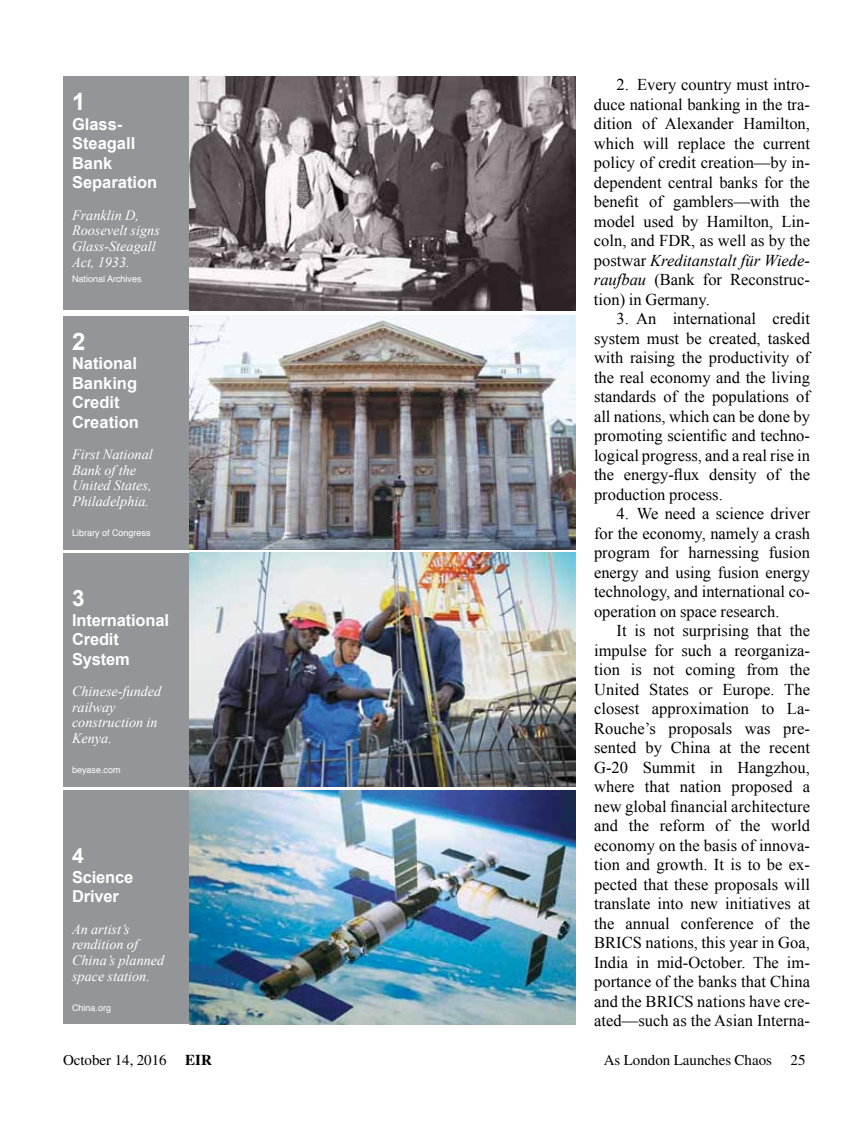
<style>
.page{position:relative;width:864px;height:1134px;background:#fff}
.page>*{position:absolute;margin:0;border:0;box-sizing:border-box;transform-origin:0 0}
.t1{font:700 24px "Arial";color:#fff}
.t2{font:700 22.5px "Arial";color:#fff}
.t3{font:700 21px "Arial";color:#fff}
.t4{font:16.5px/19.5px "Times New Roman";color:#000;text-align:justify}
.t5{font:700 16.5px/19.5px "Arial";color:#fff}
.t6{font:15px "Times";color:#000}
.t7{font:italic 14.25px/15.8px "Times New Roman";color:#fff}
.t8{font:9px "Helvetica";color:#fff}
.s1{font-style:italic}
.s2{font-weight:700}
</style>
<div class="page">
<img style="left:189px;top:76px;width:387px;height:234px">
<div style="left:63px;top:76px;width:126px;height:234px;background:#939598"></div>
<img style="left:189px;top:316px;width:387px;height:234px">
<div style="left:63px;top:316px;width:126px;height:234px;background:#939598"></div>
<img style="left:189px;top:553px;width:387px;height:234px">
<div style="left:63px;top:553px;width:126px;height:234px;background:#939598"></div>
<img style="left:189px;top:790px;width:387px;height:234px">
<div style="left:63px;top:790px;width:126px;height:234px;background:#939598"></div>
<h1 class="t1" style="left:72px;top:88px;width:15px">1</h1>
<p class="t5" style="left:72px;top:114px;width:87px">Glass-<br>Steagall<br>Bank<br>Separation</p>
<p class="t7" style="left:72px;top:207px;width:89px">Franklin D,<br>Roosevelt signs<br>Glass-Steagall<br>Act, 1933.</p>
<p class="t8" style="left:72px;top:272px;width:71px">National Archives</p>
<h1 class="t1" style="left:72px;top:328px;width:15px">2</h1>
<p class="t5" style="left:72px;top:353px;width:68px">National<br>Banking<br>Credit<br>Creation</p>
<p class="t7" style="left:72px;top:446px;width:82px">First National<br>Bank of the<br>United States,<br>Philadelphia.</p>
<p class="t8" style="left:72px;top:526px;width:80px">Library of Congress</p>
<h2 class="t2" style="left:72px;top:585px;width:14px">3</h2>
<p class="t5" style="left:72px;top:610px;width:99px">International<br>Credit<br>System</p>
<p class="t7" style="left:72px;top:683px;width:91px">Chinese-funded railway construction in<br>Kenya.</p>
<p class="t8" style="left:72px;top:763px;width:50px">beyase.com</p>
<p class="t3" style="left:72px;top:844px;width:13px">4</p>
<p class="t5" style="left:72px;top:867px;width:63px">Science<br>Driver</p>
<p class="t7" style="left:72px;top:921px;width:94px">An artist’s rendition of<br>China’s planned space station.</p>
<p class="t8" style="left:72px;top:1001px;width:41px">China.org</p>
<p class="t4" style="left:594px;top:74px;width:218px;text-indent:23px">2. Every country must intro&shy;duce national banking in the tra&shy;dition of Alexander Hamilton, which will replace the current policy of credit creation—by in&shy;dependent central banks for the benefit of gamblers—with the model used by Hamilton, Lin&shy;coln, and FDR, as well as by the postwar <span class="s1">Kreditanstalt für Wiede&shy;raufbau</span> (Bank for Reconstruc&shy;tion) in Germany.</p>
<p class="t4" style="left:594px;top:309px;width:218px;text-indent:22px">3. An international credit system must be created, tasked with raising the productivity of the real economy and the living standards of the populations of all nations, which can be done by promoting scientific and techno&shy;logical progress, and a real rise in the energy-flux density of the production process.</p>
<p class="t4" style="left:594px;top:504px;width:218px;text-indent:23px">4. We need a science driver for the economy, namely a crash program for harnessing fusion energy and using fusion energy technology, and international co&shy;operation on space research.</p>
<p class="t4" style="left:594px;top:621px;width:218px;text-indent:23px">It is not surprising that the impulse for such a reorganiza&shy;tion is not coming from the United States or Europe. The closest approximation to La-Rouche’s proposals was pre&shy;sented by China at the recent G-20 Summit in Hangzhou, where that nation proposed a new global financial architecture and the reform of the world economy on the basis of innova&shy;tion and growth. It is to be ex&shy;pected that these proposals will translate into new initiatives at the annual conference of the BRICS nations, this year in Goa, India in mid-October. The im&shy;portance of the banks that China and the BRICS nations have cre&shy;ated—such as the Asian Interna-</p>
<p class="t6" style="left:63px;top:1052px;width:150px">October 14, 2016 <span class="s2">EIR</span></p>
<p class="t6" style="left:604px;top:1052px;width:203px">As London Launches Chaos 25</p>
</div>
